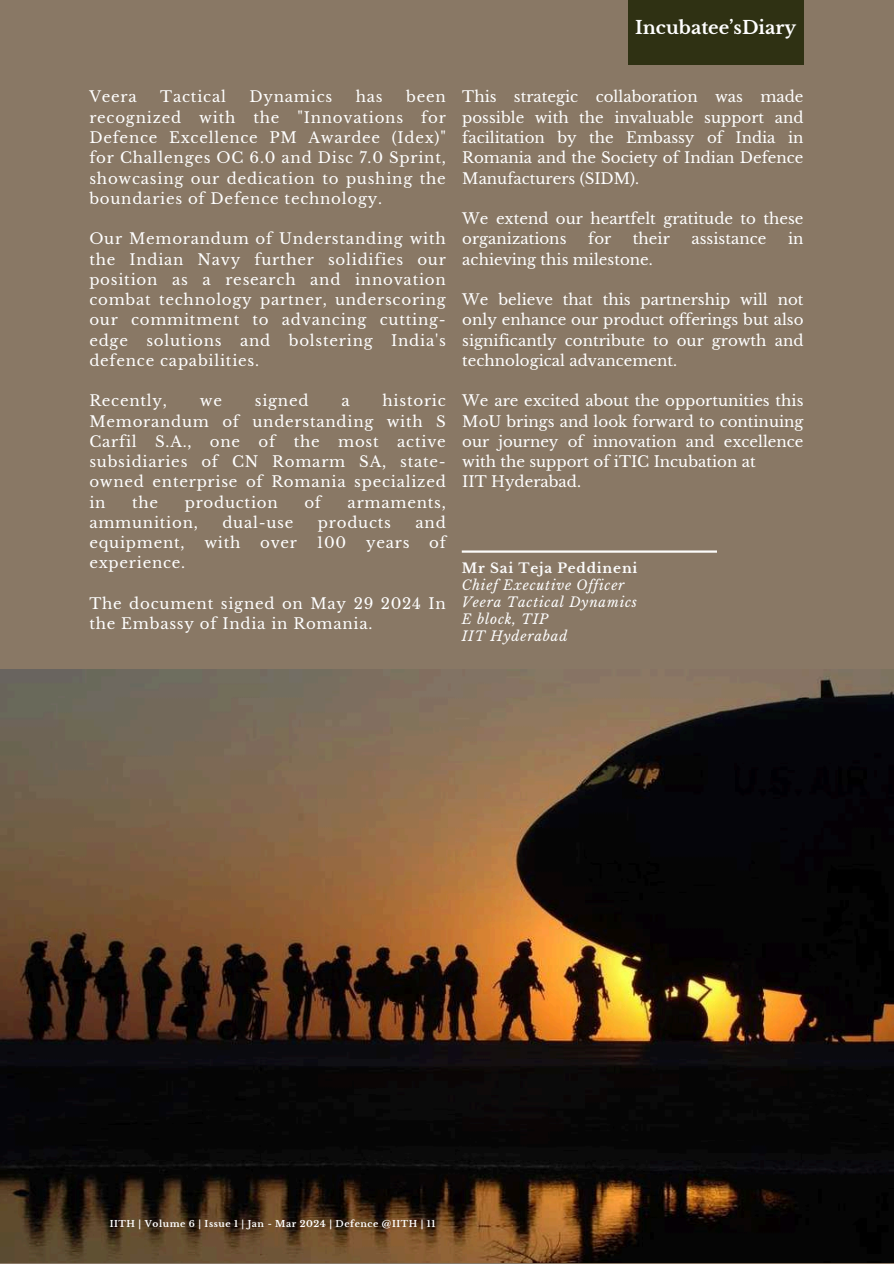
<style>
.page{position:relative;width:894px;height:1264px;background:#fff}
.page>*{position:absolute;margin:0;border:0;box-sizing:border-box;transform-origin:0 0}
.t1{font:700 18px "Libre Baskerville";color:#fff}
.t2{font:15px/20.2px "Libre Baskerville";color:#fff;text-align:justify}
.t3{font:15px/20.2px "Libre Baskerville";letter-spacing:.05em;color:#fff}
.t4{font:italic 13.5px/16.8px "Libre Baskerville";letter-spacing:.06em;color:#fdfdfd}
.t5{font:700 13.5px "Libre Baskerville";letter-spacing:.06em;color:#fdfdfd}
.t6{font:700 9px "Libre Baskerville";letter-spacing:.06em;color:#fff}
</style>
<div class="page">
<div style="left:0;top:0;width:893px;height:1263px;background:#897865"></div>
<img style="left:0;top:669px;width:893px;height:593px">
<div style="left:627px;top:0;width:176px;height:65px;background:#2f3113"></div>
<hr style="left:461px;top:550px;width:255px;height:2px;background:#fcfcfa">
<p class="t1" style="left:635px;top:17px;width:162px">Incubatee’sDiary</p>
<p class="t2" style="left:89px;top:87px;width:49px">Veera</p>
<p class="t3" style="left:160px;top:87px;width:67px">Tactical</p>
<p class="t3" style="left:249px;top:87px;width:84px">Dynamics</p>
<p class="t2" style="left:356px;top:87px;width:28px">has</p>
<p class="t2" style="left:89px;top:87px;width:358px;text-indent:317px">been recognized with the "Innovations for Defence Excellence PM Awardee (Idex)" for Challenges OC 6.0 and Disc 7.0 Sprint, showcasing our dedication to pushing the boundaries of Defence technology.</p>
<p class="t2" style="left:89px;top:229px;width:358px">Our Memorandum of Understanding with the Indian Navy further solidifies our position as a research and innovation combat technology partner, underscoring our commitment to advancing cutting&shy;edge solutions and bolstering India's defence capabilities.</p>
<p class="t3" style="left:89px;top:391px;width:79px">Recently,</p>
<p class="t2" style="left:200px;top:391px;width:24px">we</p>
<p class="t2" style="left:255px;top:391px;width:55px">signed</p>
<p class="t2" style="left:341px;top:391px;width:10px">a</p>
<p class="t2" style="left:89px;top:391px;width:358px;text-indent:293px">historic Memorandum of understanding with S Carfil S.A., one of the most active subsidiaries of CN Romarm SA, state&shy;owned enterprise of Romania specialized in</p>
<p class="t2" style="left:132px;top:492px;width:28px">the</p>
<p class="t3" style="left:185px;top:492px;width:95px">production</p>
<p class="t2" style="left:304px;top:492px;width:18px">of</p>
<p class="t3" style="left:347px;top:492px;width:100px">armaments,</p>
<p class="t3" style="left:89px;top:512px;width:110px">ammunition,</p>
<p class="t2" style="left:222px;top:512px;width:72px">dual-use</p>
<p class="t3" style="left:318px;top:512px;width:75px">products</p>
<p class="t2" style="left:415px;top:512px;width:32px">and</p>
<p class="t3" style="left:89px;top:533px;width:97px">equipment,</p>
<p class="t2" style="left:204px;top:533px;width:38px">with</p>
<p class="t2" style="left:260px;top:533px;width:38px">over</p>
<p class="t2" style="left:316px;top:533px;width:31px">100</p>
<p class="t2" style="left:366px;top:533px;width:45px">years</p>
<p class="t2" style="left:429px;top:533px;width:18px">of</p>
<p class="t3" style="left:89px;top:553px;width:97px">experience.</p>
<p class="t3" style="left:89px;top:593px;width:358px">The document signed on May 29 2024 In the Embassy of India in Romania.</p>
<p class="t2" style="left:462px;top:87px;width:342px">This strategic collaboration was made possible with the invaluable support and facilitation by the Embassy of India in Romania and the Society of Indian Defence Manufacturers (SIDM).</p>
<p class="t2" style="left:462px;top:209px;width:342px">We extend our heartfelt gratitude to these organizations</p>
<p class="t2" style="left:588px;top:229px;width:25px">for</p>
<p class="t2" style="left:632px;top:229px;width:38px">their</p>
<p class="t2" style="left:691px;top:229px;width:76px">assistance</p>
<p class="t2" style="left:787px;top:229px;width:17px">in</p>
<p class="t2" style="left:462px;top:249px;width:192px">achieving this milestone.</p>
<p class="t2" style="left:462px;top:290px;width:342px">We believe that this partnership will not only enhance our product offerings but also significantly contribute to our growth and technological advancement.</p>
<p class="t2" style="left:462px;top:391px;width:342px;text-align:left">We are excited about the opportunities this MoU brings and look forward to continuing our journey of innovation and excellence with the support of iTIC Incubation at<br>IIT Hyderabad.</p>
<p class="t5" style="left:461px;top:560px;width:177px">Mr Sai Teja Peddineni</p>
<p class="t4" style="left:461px;top:577px;width:177px">Chief Executive Officer<br>Veera Tactical Dynamics<br>E block, TIP<br>IIT Hyderabad</p>
<p class="t6" style="left:110px;top:1218px;width:327px">IITH | Volume 6 | Issue 1 | Jan - Mar 2024 | Defence @IITH | 11</p>
</div>
